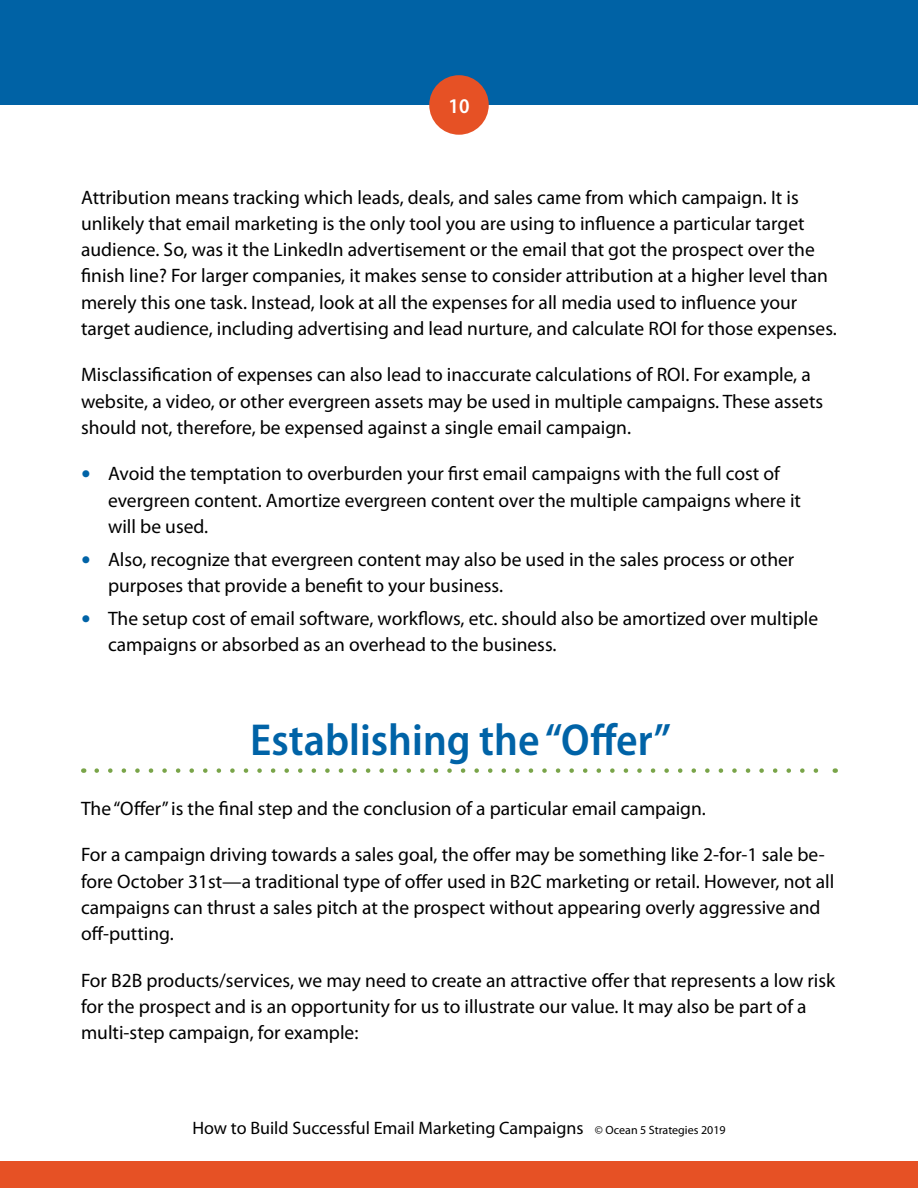
<style>
.page{position:relative;width:918px;height:1188px;background:#fff}
.page>*{position:absolute;margin:0;border:0;box-sizing:border-box;transform-origin:0 0}
.t1{font:600 semi-condensed 45px "Myriad Pro";color:#0063a7}
.t2{font:600 semi-condensed 21px "Myriad Pro";color:#fff}
.t3{font:19.5px/26.2px "Myriad Pro";color:#000}
.t4{font:18px "Myriad Pro";color:#000}
.s1{font-family:"Calibri";font-weight:700;color:#0063a7}
.s2{font-size:12px}
</style>
<div class="page">
<div style="left:0;top:0;width:918px;height:105px;background:#0062a5"></div>
<div style="left:0;top:1161px;width:918px;height:27px;background:#e65125"></div>
<div style="left:429px;top:75px;width:60px;height:60px;background:#e65125;border-radius:50%"></div>
<svg style="left:97px;top:768px;width:722px;height:5px"></svg>
<p class="t2" style="left:449px;top:93px;width:22px">10</p>
<p class="t3" style="left:81px;top:184px;width:757px">Attribution means tracking which leads, deals, and sales came from which campaign. It is unlikely that email marketing is the only tool you are using to influence a particular target audience. So, was it the LinkedIn advertisement or the email that got the prospect over the finish line? For larger companies, it makes sense to consider attribution at a higher level than merely this one task. Instead, look at all the expenses for all media used to influence your target audience, including advertising and lead nurture, and calculate ROI for those expenses.</p>
<p class="t3" style="left:81px;top:361px;width:744px">Misclassification of expenses can also lead to inaccurate calculations of ROI. For example, a website, a video, or other evergreen assets may be used in multiple campaigns. These assets should not, therefore, be expensed against a single email campaign.</p>
<p class="t3" style="left:108px;top:460px;width:695px;text-indent:-27px"><span class="s1">•</span> Avoid the temptation to overburden your first email campaigns with the full cost of evergreen content. Amortize evergreen content over the multiple campaigns where it will be used.</p>
<p class="t3" style="left:108px;top:546px;width:688px;text-indent:-27px"><span class="s1">•</span> Also, recognize that evergreen content may also be used in the sales process or other purposes that provide a benefit to your business.</p>
<p class="t3" style="left:108px;top:605px;width:712px;text-indent:-27px"><span class="s1">•</span> The setup cost of email software, workflows, etc. should also be amortized over multiple campaigns or absorbed as an overhead to the business.</p>
<h1 class="t1" style="left:250px;top:712px;width:422px">Establishing the “Offer”</h1>
<p class="t3" style="left:81px;top:795px;width:626px">The “Offer” is the final step and the conclusion of a particular email campaign.</p>
<p class="t3" style="left:81px;top:841px;width:755px">For a campaign driving towards a sales goal, the offer may be something like 2-for-1 sale be&shy;fore October 31st—a traditional type of offer used in B2C marketing or retail. However, not all campaigns can thrust a sales pitch at the prospect without appearing overly aggressive and off-putting.</p>
<p class="t3" style="left:81px;top:967px;width:756px">For B2B products/services, we may need to create an attractive offer that represents a low risk for the prospect and is an opportunity for us to illustrate our value. It may also be part of a multi-step campaign, for example:</p>
<p class="t4" style="left:192px;top:1117px;width:535px">How to Build Successful Email Marketing Campaigns <span class="s2">© Ocean 5 Strategies 2019</span></p>
</div>
